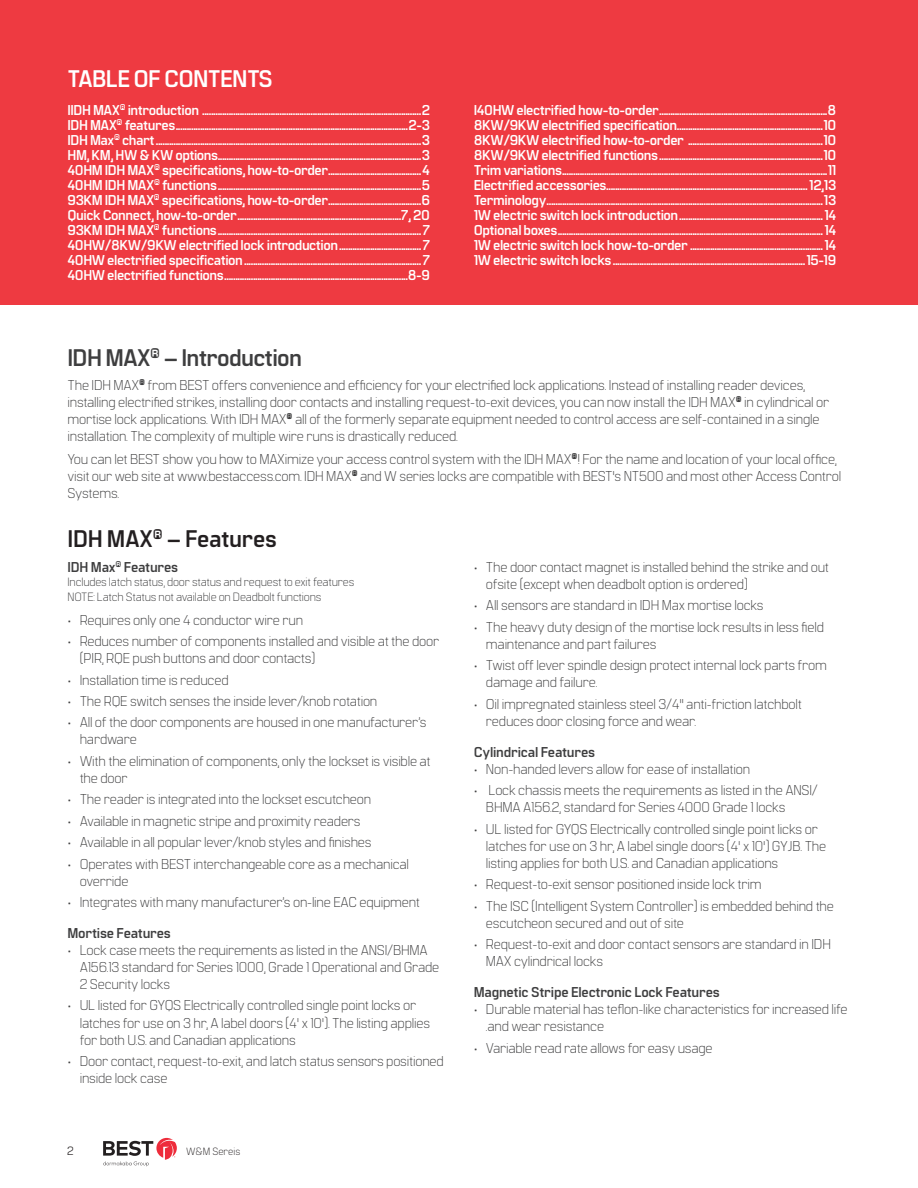
<style>
.page{position:relative;width:918px;height:1188px;background:#fff}
.page>*{position:absolute;margin:0;border:0;box-sizing:border-box;transform-origin:0 0}
.Sub_Head{font:700 24px "Manifold CF";letter-spacing:-.03em;color:#3e3e3f}
.Sub_Head-2{font:700 24px "Manifold CF";letter-spacing:-.015em;color:#231f20}
.TOC_Header{font:700 24px "Manifold CF";letter-spacing:-.03em;color:#fff}
.Body{font:300 14.25px/17.1px "Manifold CF";letter-spacing:-.015em;color:#3e3e3f}
.t1{font:700 14.25px "Manifold CF";letter-spacing:-.03em;color:#fff}
.Body_no_space_after{font:700 14.25px "Manifold CF";letter-spacing:-.015em;color:#3e3e3f}
.Disclaimer{font:300 12px "Manifold CF";letter-spacing:-.015em;color:#3e3e3f}
.t2{font:12px "Manifold CF";color:#231f20}
.t3{font:300 10.5px "Manifold CF";color:#231f20}
</style>
<div class="page">
<svg style="left:103px;top:1138px;width:74px;height:28px"></svg>
<div style="left:0;top:0;width:918px;height:305px;background:#ee3a41"></div>
<p class="TOC_Header" style="left:68px;top:64px;width:207px">TABLE OF CONTENTS</p>
<p class="t1" style="left:68px;top:102px;width:364px">IIDH MAX<sup>®</sup> introduction ...................................................................................................2</p>
<p class="t1" style="left:68px;top:117px;width:364px">IDH MAX<sup>®</sup> features.........................................................................................................2-3</p>
<p class="t1" style="left:68px;top:132px;width:364px">IDH Max<sup>®</sup> chart........................................................................................................................3</p>
<p class="t1" style="left:68px;top:147px;width:364px">HM, KM, HW &amp; KW options............................................................................................3</p>
<p class="t1" style="left:68px;top:162px;width:364px">40HM IDH MAX<sup>®</sup> specifications, how-to-order..........................................4</p>
<p class="t1" style="left:68px;top:177px;width:364px">40HM IDH MAX<sup>®</sup> functions............................................................................................5</p>
<p class="t1" style="left:68px;top:192px;width:364px">93KM IDH MAX<sup>®</sup> specifications, how-to-order..........................................6</p>
<p class="t1" style="left:68px;top:207px;width:364px">Quick Connect, how-to-order..........................................................................7, 20</p>
<p class="t1" style="left:68px;top:222px;width:364px">93KM IDH MAX<sup>®</sup> functions............................................................................................7</p>
<p class="t1" style="left:68px;top:237px;width:364px">40HW/8KW/9KW electrified lock introduction.....................................7</p>
<p class="t1" style="left:68px;top:252px;width:364px">40HW electrified specification................................................................................7</p>
<p class="t1" style="left:68px;top:267px;width:364px">40HW electrified functions...................................................................................8-9</p>
<p class="t1" style="left:474px;top:102px;width:364px">I40HW electrified how-to-order............................................................................8</p>
<p class="t1" style="left:474px;top:117px;width:364px">8KW/9KW electrified specification..................................................................10</p>
<p class="t1" style="left:474px;top:132px;width:364px">8KW/9KW electrified how-to-order .............................................................10</p>
<p class="t1" style="left:474px;top:147px;width:364px">8KW/9KW electrified functions..........................................................................10</p>
<p class="t1" style="left:474px;top:162px;width:364px">Trim variations........................................................................................................................11</p>
<p class="t1" style="left:474px;top:177px;width:364px">Electrified accessories...........................................................................................12,13</p>
<p class="t1" style="left:474px;top:192px;width:364px">Terminology.............................................................................................................................13</p>
<p class="t1" style="left:474px;top:207px;width:364px">1W electric switch lock introduction.................................................................14</p>
<p class="t1" style="left:474px;top:222px;width:364px">Optional boxes........................................................................................................................14</p>
<p class="t1" style="left:474px;top:237px;width:364px">1W electric switch lock how-to-order ............................................................14</p>
<p class="t1" style="left:474px;top:252px;width:364px">1W electric switch locks.......................................................................................15-19</p>
<p class="Sub_Head" style="left:68px;top:344px;width:236px">IDH MAX<sup>®</sup> – Introduction</p>
<p class="Body" style="left:68px;top:376px;width:763px">The IDH MAX<sup>®</sup> from BEST offers convenience and efficiency for your electrified lock applications. Instead of installing reader devices, installing electrified strikes, installing door contacts and installing request-to-exit devices, you can now install the IDH MAX<sup>®</sup> in cylindrical or mortise lock applications. With IDH MAX<sup>®</sup> all of the formerly separate equipment needed to control access are self-contained in a single installation. The complexity of multiple wire runs is drastically reduced.</p>
<p class="Body" style="left:68px;top:450px;width:775px">You can let BEST show you how to MAXimize your access control system with the IDH MAX<sup>®</sup>! For the name and location of your local office, visit our web site at www.bestaccess.com. IDH MAX<sup>®</sup> and W series locks are compatible with BEST's NT500 and most other Access Control<br>Systems.</p>
<p class="Sub_Head-2" style="left:68px;top:525px;width:211px">IDH MAX<sup>®</sup> – Features</p>
<p class="Body_no_space_after" style="left:68px;top:559px;width:112px">IDH Max<sup>®</sup> Features</p>
<p class="Disclaimer" style="left:68px;top:575px;width:288px">Includes latch status, door status and request to exit features</p>
<p class="Disclaimer" style="left:68px;top:590px;width:256px">NOTE: Latch Status not available on Deadbolt functions</p>
<p class="Body" style="left:68px;top:611px;width:237px">• Requires only one 4 conductor wire run</p>
<p class="Body" style="left:80px;top:633px;width:361px;text-indent:-12px">• Reduces number of components installed and visible at the door (PIR, RQE push buttons and door contacts)</p>
<p class="Body" style="left:68px;top:671px;width:163px">• Installation time is reduced</p>
<p class="Body" style="left:68px;top:693px;width:311px">• The RQE switch senses the inside lever/knob rotation</p>
<p class="Body" style="left:80px;top:714px;width:348px;text-indent:-12px">• All of the door components are housed in one manufacturer’s hardware</p>
<p class="Body" style="left:80px;top:752px;width:353px;text-indent:-12px">• With the elimination of components, only the lockset is visible at the door</p>
<p class="Body" style="left:68px;top:791px;width:305px">• The reader is integrated into the lockset escutcheon</p>
<p class="Body" style="left:68px;top:812px;width:295px">• Available in magnetic stripe and proximity readers</p>
<p class="Body" style="left:68px;top:834px;width:306px">• Available in all popular lever/knob styles and finishes</p>
<p class="Body" style="left:80px;top:855px;width:331px;text-indent:-12px">• Operates with BEST interchangeable core as a mechanical override</p>
<p class="Body" style="left:68px;top:894px;width:354px">• Integrates with many manufacturer’s on-line EAC equipment</p>
<p class="Body_no_space_after" style="left:68px;top:925px;width:105px">Mortise Features</p>
<p class="Body" style="left:80px;top:941px;width:361px;text-indent:-12px">• Lock case meets the requirements as listed in the ANSI/BHMA<br>A156.13 standard for Series 1000, Grade 1 Operational and Grade<br>2 Security locks</p>
<p class="Body" style="left:80px;top:997px;width:352px;text-indent:-12px">• UL listed for GYQS Electrically controlled single point locks or latches for use on 3 hr, A label doors (4' x 10'). The listing applies for both U.S. and Canadian applications</p>
<p class="Body" style="left:80px;top:1053px;width:366px;text-indent:-12px">• Door contact, request-to-exit, and latch status sensors positioned inside lock case</p>
<p class="Body" style="left:486px;top:559px;width:345px;text-indent:-12px">• The door contact magnet is installed behind the strike and out ofsite (except when deadbolt option is ordered)</p>
<p class="Body" style="left:474px;top:597px;width:291px">• All sensors are standard in IDH Max mortise locks</p>
<p class="Body" style="left:486px;top:618px;width:340px;text-indent:-12px">• The heavy duty design of the mortise lock results in less field maintenance and part failures</p>
<p class="Body" style="left:486px;top:657px;width:343px;text-indent:-12px">• Twist off lever spindle design protect internal lock parts from damage and failure.</p>
<p class="Body" style="left:486px;top:695px;width:317px;text-indent:-12px">• Oil impregnated stainless steel 3/4" anti-friction latchbolt reduces door closing force and wear.</p>
<p class="Body_no_space_after" style="left:474px;top:743px;width:123px">Cylindrical Features</p>
<p class="Body" style="left:474px;top:760px;width:278px">• Non-handed levers allow for ease of installation</p>
<p class="Body" style="left:486px;top:782px;width:333px;text-indent:-12px">• Lock chassis meets the requirements as listed in the ANSI/<br>BHMA A156.2, standard for Series 4000 Grade 1 locks</p>
<p class="Body" style="left:486px;top:820px;width:342px;text-indent:-12px">• UL listed for GYQS Electrically controlled single point licks or latches for use on 3 hr, A label single doors (4' x 10') GYJB. The listing applies for both U.S. and Canadian applications</p>
<p class="Body" style="left:474px;top:876px;width:289px">• Request-to-exit sensor positioned inside lock trim</p>
<p class="Body" style="left:486px;top:897px;width:350px;text-indent:-12px">• The ISC (Intelligent System Controller) is embedded behind the escutcheon secured and out of site</p>
<p class="Body" style="left:486px;top:936px;width:347px;text-indent:-12px">• Request-to-exit and door contact sensors are standard in IDH<br>MAX cylindrical locks</p>
<p class="Body_no_space_after" style="left:474px;top:984px;width:248px">Magnetic Stripe Electronic Lock Features</p>
<p class="Body" style="left:486px;top:1001px;width:363px;text-indent:-12px">• Durable material has teflon-like characteristics for increased life .and wear resistance</p>
<p class="Body" style="left:474px;top:1039px;width:241px">• Variable read rate allows for easy usage</p>
<p class="t2" style="left:67px;top:1144px;width:8px">2</p>
<p class="t3" style="left:186px;top:1145px;width:56px">W&amp;M Sereis</p>
</div>
